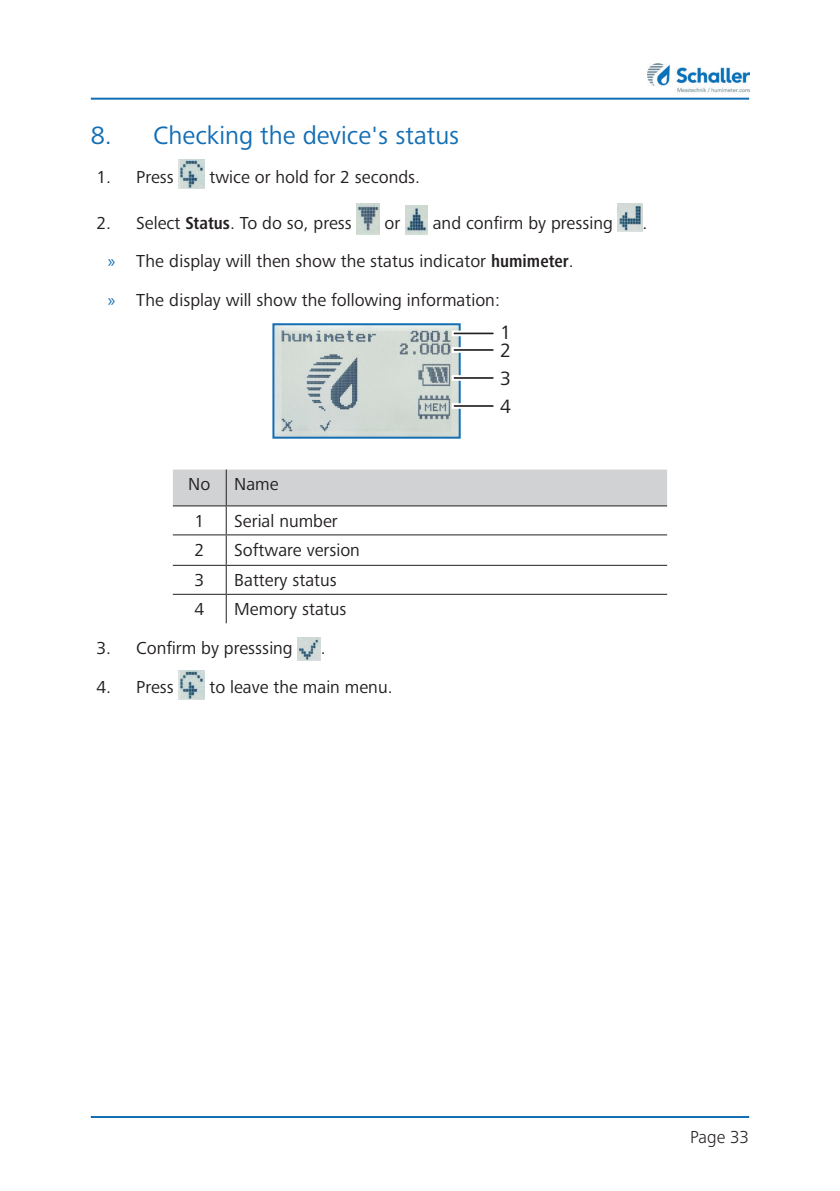
<style>
.page{position:relative;width:840px;height:1191px;background:#fff}
.page>*{position:absolute;margin:0;border:0;box-sizing:border-box;transform-origin:0 0}
.t1{font:26px "Frutiger Next Pro";color:#136eb4}
.t2{font:20px/18px "Frutiger Next Pro";color:#231f20}
.t3{font:18px/38.6px "Frutiger Next Pro";color:#231f20}
.t4{font:300 18px "Frutiger Next Pro";color:#231f20}
.s1{font-weight:700;font-stretch:condensed}
.s2{font-family:"Myriad Pro";color:#136eb4}
</style>
<div class="page">
<hr style="left:91px;top:98px;width:657px;height:2px;background:#136eb4">
<hr style="left:91px;top:1116px;width:657px;height:2px;background:#136eb4">
<img style="left:647px;top:63px;width:101px;height:30px">
<img style="left:179px;top:160px;width:25px;height:28px">
<img style="left:356px;top:204px;width:23px;height:30px">
<img style="left:405px;top:205px;width:22px;height:29px">
<img style="left:617px;top:203px;width:25px;height:28px">
<hr style="left:173px;top:565px;width:53px;height:1px;background:#231f20">
<hr style="left:226px;top:565px;width:440px;height:1px;background:#231f20">
<hr style="left:173px;top:594px;width:53px;height:1px;background:#231f20">
<hr style="left:226px;top:594px;width:440px;height:1px;background:#231f20">
<svg style="left:172px;top:469px;width:495px;height:66px"></svg>
<hr style="left:225px;top:535px;width:1px;height:30px;background:#231f20">
<svg style="left:225px;top:566px;width:1px;height:57px"></svg>
<img style="left:297px;top:637px;width:23px;height:23px">
<img style="left:179px;top:670px;width:25px;height:29px">
<img style="left:275px;top:326px;width:182px;height:110px">
<div style="left:272px;top:323px;width:188px;height:116px;border:2px solid #136eb4"></div>
<div style="left:451px;top:330px;width:44px;height:6px;border:2px solid #fff"></div>
<div style="left:451px;top:347px;width:44px;height:6px;border:2px solid #fff"></div>
<div style="left:451px;top:375px;width:44px;height:6px;border:2px solid #fff"></div>
<div style="left:451px;top:403px;width:44px;height:6px;border:2px solid #fff"></div>
<h1 class="t1" style="left:91px;top:120px;width:370px">8. Checking the device's status</h1>
<p class="t3" style="left:96px;top:157px;width:79px">1. Press</p>
<p class="t3" style="left:209px;top:157px;width:212px">twice or hold for 2 seconds.</p>
<p class="t3" style="left:96px;top:203px;width:257px">2. Select <span class="s1">Status</span>. To do so, press</p>
<p class="t3" style="left:384px;top:203px;width:17px">or</p>
<p class="t3" style="left:432px;top:203px;width:181px">and confirm by pressing</p>
<p class="t3" style="left:642px;top:203px;width:6px">.</p>
<p class="t3" style="left:108px;top:242px;width:467px"><span class="s2">»</span> The display will then show the status indicator <span class="s1">humimeter</span>. <span class="s2">»</span> The display will show the following information:</p>
<p class="t3" style="left:188px;top:465px;width:24px">No</p>
<p class="t3" style="left:234px;top:465px;width:46px">Name</p>
<p class="t3" style="left:194px;top:501px;width:11px">1</p>
<p class="t3" style="left:234px;top:501px;width:105px">Serial number</p>
<p class="t3" style="left:194px;top:530px;width:11px">2</p>
<p class="t3" style="left:234px;top:530px;width:127px">Software version</p>
<p class="t3" style="left:194px;top:561px;width:11px">3</p>
<p class="t3" style="left:234px;top:561px;width:104px">Battery status</p>
<p class="t3" style="left:194px;top:590px;width:11px">4</p>
<p class="t3" style="left:234px;top:590px;width:114px">Memory status</p>
<p class="t3" style="left:96px;top:629px;width:198px">3. Confirm by presssing</p>
<p class="t3" style="left:320px;top:629px;width:6px">.</p>
<p class="t3" style="left:96px;top:668px;width:79px">4. Press</p>
<p class="t3" style="left:209px;top:668px;width:184px">to leave the main menu.</p>
<p class="t2" style="left:499px;top:323px;width:12px">1<br>2</p>
<p class="t2" style="left:499px;top:364px;width:12px;line-height:28px">3<br>4</p>
<p class="t4" style="left:690px;top:1126px;width:60px">Page 33</p>
</div>
